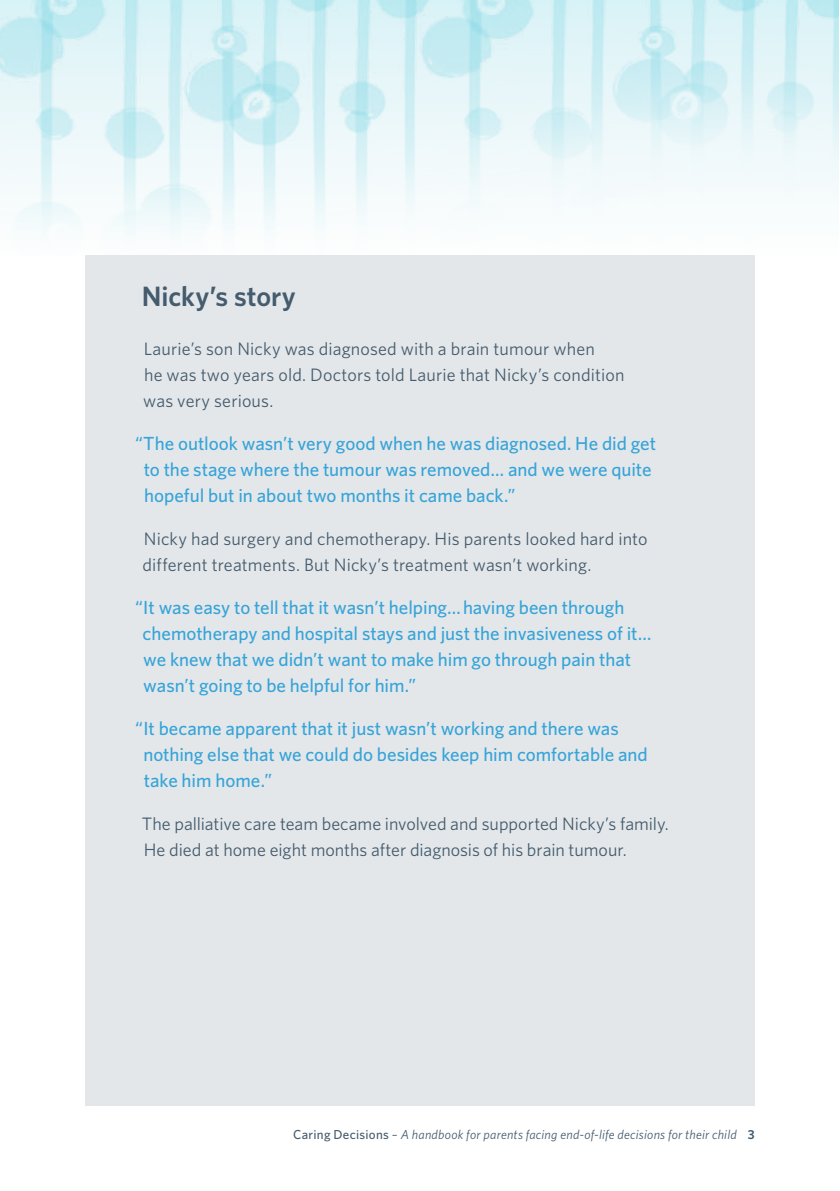
<style>
.page{position:relative;width:840px;height:1191px;background:#fff}
.page>*{position:absolute;margin:0;border:0;box-sizing:border-box;transform-origin:0 0}
.t1{font:600 28px "Whitney";color:#445c6d}
.t2{font:500 19px/26px "Whitney";letter-spacing:-.005em;color:#36a4d8}
.t3{font:18px/26px "Whitney";letter-spacing:.005em;color:#445c6d}
.t4{font:italic 13px "Whitney";letter-spacing:.02em;color:#445c6d}
.s1{font-weight:500;font-style:normal}
.s2{font-style:normal}
.s3{font-weight:600;font-style:normal}
</style>
<div class="page">
<svg style="left:0;top:1px;width:838px;height:234px"></svg>
<div style="left:85px;top:255px;width:669px;height:851px;background:#e4e7ea"></div>
<h1 class="t1" style="left:142px;top:279px;width:155px">Nicky’s story</h1>
<p class="t3" style="left:143px;top:335px;width:482px">Laurie’s son Nicky was diagnosed with a brain tumour when<br>he was two years old. Doctors told Laurie that Nicky’s condition was very serious.</p>
<p class="t2" style="left:144px;top:430px;width:513px;text-indent:-9px">“The outlook wasn’t very good when he was diagnosed. He did get to the stage where the tumour was removed… and we were quite hopeful but in about two months it came back.”</p>
<p class="t3" style="left:142px;top:525px;width:506px">Nicky had surgery and chemotherapy. His parents looked hard into different treatments. But Nicky’s treatment wasn’t working.</p>
<p class="t2" style="left:142px;top:594px;width:510px;text-indent:-7px">“It was easy to tell that it wasn’t helping…having been through chemotherapy and hospital stays and just the invasiveness of it… we knew that we didn’t want to make him go through pain that wasn’t going to be helpful for him.”</p>
<p class="t2" style="left:143px;top:715px;width:505px;text-indent:-8px">“It became apparent that it just wasn’t working and there was nothing else that we could do besides keep him comfortable and take him home.”</p>
<p class="t3" style="left:142px;top:810px;width:528px">The palliative care team became involved and supported Nicky’s family.<br>He died at home eight months after diagnosis of his brain tumour.</p>
<p class="t4" style="left:293px;top:1126px;width:463px"><span class="s1">Caring Decisions</span> <span class="s2">–</span> A handbook for parents facing end-of-life decisions for their child <span class="s3">3</span></p>
</div>
